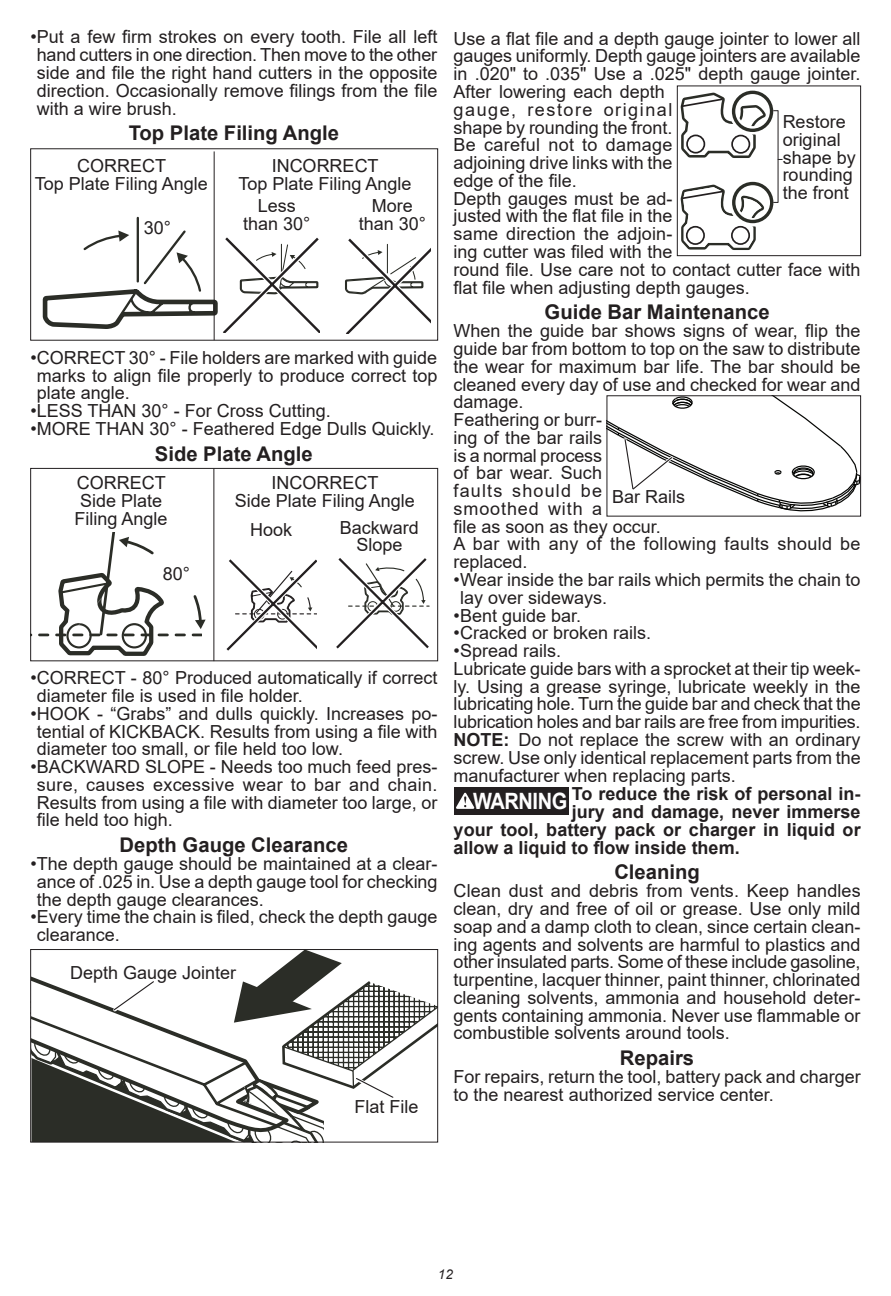
<style>
.page{position:relative;width:891px;height:1296px;background:#fff}
.page>*{position:absolute;margin:0;border:0;box-sizing:border-box;transform-origin:0 0}
.t1{font:700 22.5px "Arial";letter-spacing:-.02em;color:#fff;scale:.89 1}
.Paragraph{font:700 20.25px "Arial";color:#231f20}
.Body_text{font:18px/17.8px "Arial";color:#231f20;text-align:justify}
.Body_text-2{font:700 18px "Arial";color:#231f20}
.Body_text-3{font:18px/17.8px "Arial";letter-spacing:.02em;color:#231f20}
.t2{font:italic 13.5px "Arial";color:#231f20}
.s1{font-weight:700}
</style>
<div class="page">
<svg style="left:345px;top:238px;width:86px;height:95px"></svg>
<svg style="left:42px;top:216px;width:277px;height:117px"></svg>
<div style="left:30px;top:148px;width:408px;height:192px;border:1px solid #231f20"></div>
<hr style="left:214px;top:151px;width:1px;height:189px;background:#231f20">
<svg style="left:32px;top:532px;width:183px;height:124px"></svg>
<div style="left:30px;top:468px;width:408px;height:193px;border:1px solid #231f20"></div>
<svg style="left:226px;top:559px;width:91px;height:92px"></svg>
<svg style="left:336px;top:558px;width:94px;height:91px"></svg>
<div style="left:203px;top:631px;width:23px;height:18px;background:#fff"></div>
<hr style="left:213px;top:468px;width:1px;height:193px;background:#231f20">
<svg style="left:31px;top:950px;width:407px;height:192px"></svg>
<div style="left:677px;top:86px;width:184px;height:170px;border:1px solid #231f20"></div>
<svg style="left:680px;top:90px;width:103px;height:160px"></svg>
<div style="left:607px;top:395px;width:254px;height:122px;border:1px solid #231f20"></div>
<svg style="left:607px;top:396px;width:254px;height:115px"></svg>
<div style="left:454px;top:787px;width:115px;height:27px;background:#231f20"></div>
<svg style="left:456px;top:793px;width:18px;height:16px"></svg>
<p class="Body_text" style="left:37px;top:28px;width:402px;text-indent:-6px">•Put a few firm strokes on every tooth. File all left hand cutters in one direction. Then move to the other side and file the right hand cutters in the opposite direction. Occasionally remove filings from the file with a wire brush.</p>
<p class="Paragraph" style="left:129px;top:119px;width:212px">Top Plate Filing Angle</p>
<p class="Body_text" style="left:77px;top:157px;width:90px">CORRECT</p>
<p class="Body_text" style="left:35px;top:174px;width:175px">Top Plate Filing Angle</p>
<p class="Body_text" style="left:372px;top:197px;width:43px">More</p>
<p class="Body_text" style="left:359px;top:215px;width:69px">than 30°</p>
<p class="Body_text" style="left:272px;top:157px;width:108px">INCORRECT</p>
<p class="Body_text" style="left:238px;top:174px;width:175px">Top Plate Filing Angle</p>
<p class="Body_text" style="left:258px;top:197px;width:40px">Less</p>
<p class="Body_text" style="left:144px;top:219px;width:29px">30°</p>
<p class="Body_text" style="left:243px;top:215px;width:69px">than 30°</p>
<p class="Body_text" style="left:37px;top:349px;width:402px;text-indent:-6px">•CORRECT 30° - File holders are marked with guide marks to align file properly to produce correct top plate angle.</p>
<p class="Body_text" style="left:30px;top:402px;width:302px">•LESS THAN 30° - For Cross Cutting.</p>
<p class="Body_text" style="left:30px;top:420px;width:406px">•MORE THAN 30° - Feathered Edge Dulls Quickly.</p>
<p class="Paragraph" style="left:155px;top:439px;width:159px">Side Plate Angle</p>
<p class="Body_text" style="left:77px;top:474px;width:90px">CORRECT</p>
<p class="Body_text" style="left:80px;top:491px;width:84px">Side Plate</p>
<p class="Body_text" style="left:75px;top:509px;width:95px">Filing Angle</p>
<p class="Body_text" style="left:340px;top:518px;width:81px">Backward</p>
<p class="Body_text" style="left:356px;top:536px;width:48px">Slope</p>
<p class="Body_text" style="left:271px;top:474px;width:108px">INCORRECT</p>
<p class="Body_text" style="left:235px;top:491px;width:182px">Side Plate Filing Angle</p>
<p class="Body_text" style="left:250px;top:520px;width:44px">Hook</p>
<p class="Body_text" style="left:163px;top:564px;width:29px">80°</p>
<p class="Body_text" style="left:37px;top:669px;width:402px;text-indent:-6px">•CORRECT - 80° Produced automatically if correct diameter file is used in file holder.</p>
<p class="Body_text" style="left:37px;top:705px;width:402px;text-indent:-6px">•HOOK - “Grabs” and dulls quickly. Increases po&shy;tential of KICKBACK. Results from using a file with diameter too small, or file held too low.</p>
<p class="Body_text" style="left:37px;top:758px;width:402px;text-indent:-6px">•BACKWARD SLOPE - Needs too much feed pres&shy;sure, causes excessive wear to bar and chain.<br>Results from using a file with diameter too large, or file held too high.</p>
<p class="Paragraph" style="left:120px;top:831px;width:230px">Depth Gauge Clearance</p>
<p class="Body_text" style="left:37px;top:855px;width:402px;text-indent:-6px">•The depth gauge should be maintained at a clear&shy;ance of .025 in. Use a depth gauge tool for checking the depth gauge clearances.</p>
<p class="Body_text" style="left:37px;top:908px;width:402px;text-indent:-6px">•Every time the chain is filed, check the depth gauge clearance.</p>
<p class="Body_text" style="left:70px;top:963px;width:168px">Depth Gauge Jointer</p>
<p class="Body_text" style="left:355px;top:1098px;width:66px">Flat File</p>
<p class="Body_text" style="left:454px;top:29px;width:409px">Use a flat file and a depth gauge jointer to lower all gauges uniformly. Depth gauge jointers are available in .020" to .035" Use a .025" depth gauge jointer.<br>After lowering each depth</p>
<p class="Body_text" style="left:783px;top:113px;width:75px;text-align:left">Restore original shape by rounding the front</p>
<p class="Body_text" style="left:454px;top:100px;width:220px">gauge, restore original shape by rounding the front.<br>Be careful not to damage adjoining drive links with the edge of the file.</p>
<p class="Body_text" style="left:454px;top:189px;width:409px;text-align:left">Depth gauges must be ad-<br>justed with the flat file in the<br>same direction the adjoin-<br>ing cutter was filed with the<br>round file. Use care not to contact cutter face with flat file when adjusting depth gauges.</p>
<p class="Paragraph" style="left:545px;top:298px;width:227px">Guide Bar Maintenance</p>
<p class="Body_text" style="left:454px;top:322px;width:409px">When the guide bar shows signs of wear, flip the guide bar from bottom to top on the saw to distribute the wear for maximum bar life. The bar should be cleaned every day of use and checked for wear and damage.</p>
<p class="Body_text" style="left:454px;top:411px;width:209px;text-align:left">Feathering or burr-<br>ing of the bar rails<br>is a normal process<br>of bar wear. Such<br>faults should be smoothed with a<br>file as soon as they occur.</p>
<p class="Body_text-3" style="left:454px;top:535px;width:408px">A bar with any of the following faults should be replaced.</p>
<p class="Body_text" style="left:460px;top:571px;width:402px;text-indent:-6px">•Wear inside the bar rails which permits the chain to lay over sideways.</p>
<p class="Body_text" style="left:454px;top:606px;width:129px">•Bent guide bar.</p>
<p class="Body_text" style="left:454px;top:624px;width:199px">•Cracked or broken rails.</p>
<p class="Body_text" style="left:454px;top:642px;width:109px">•Spread rails.</p>
<p class="Body_text" style="left:454px;top:660px;width:409px">Lubricate guide bars with a sprocket at their tip week&shy;ly. Using a grease syringe, lubricate weekly in the lubricating hole. Turn the guide bar and check that the lubrication holes and bar rails are free from impurities.</p>
<p class="Body_text" style="left:454px;top:731px;width:409px"><span class="s1">NOTE:</span> Do not replace the screw with an ordinary screw. Use only identical replacement parts from the manufacturer when replacing parts.</p>
<p class="t1" style="left:473px;top:786px;width:108px">WARNING</p>
<p class="Body_text-2" style="left:572px;top:781px;width:290px">To reduce the risk of personal in-</p>
<p class="Body_text" style="left:612px;top:488px;width:75px">Bar Rails</p>
<p class="Body_text-2" style="left:572px;top:799px;width:290px">jury and damage, never immerse</p>
<p class="Body_text-2" style="left:454px;top:817px;width:409px">your tool, battery pack or charger in liquid or</p>
<p class="Body_text-2" style="left:454px;top:835px;width:288px">allow a liquid to flow inside them.</p>
<p class="Paragraph" style="left:614px;top:858px;width:87px">Cleaning</p>
<p class="Body_text" style="left:454px;top:882px;width:409px">Clean dust and debris from vents. Keep handles clean, dry and free of oil or grease. Use only mild soap and a damp cloth to clean, since certain clean&shy;ing agents and solvents are harmful to plastics and other insulated parts. Some of these include gasoline, turpentine, lacquer thinner, paint thinner, chlorinated cleaning solvents, ammonia and household deter&shy;gents containing ammonia. Never use flammable or combustible solvents around tools.</p>
<p class="Paragraph" style="left:620px;top:1044px;width:76px">Repairs</p>
<p class="Body_text" style="left:454px;top:1068px;width:409px">For repairs, return the tool, battery pack and charger to the nearest authorized service center.</p>
<p class="t2" style="left:438px;top:1265px;width:17px">12</p>
</div>
